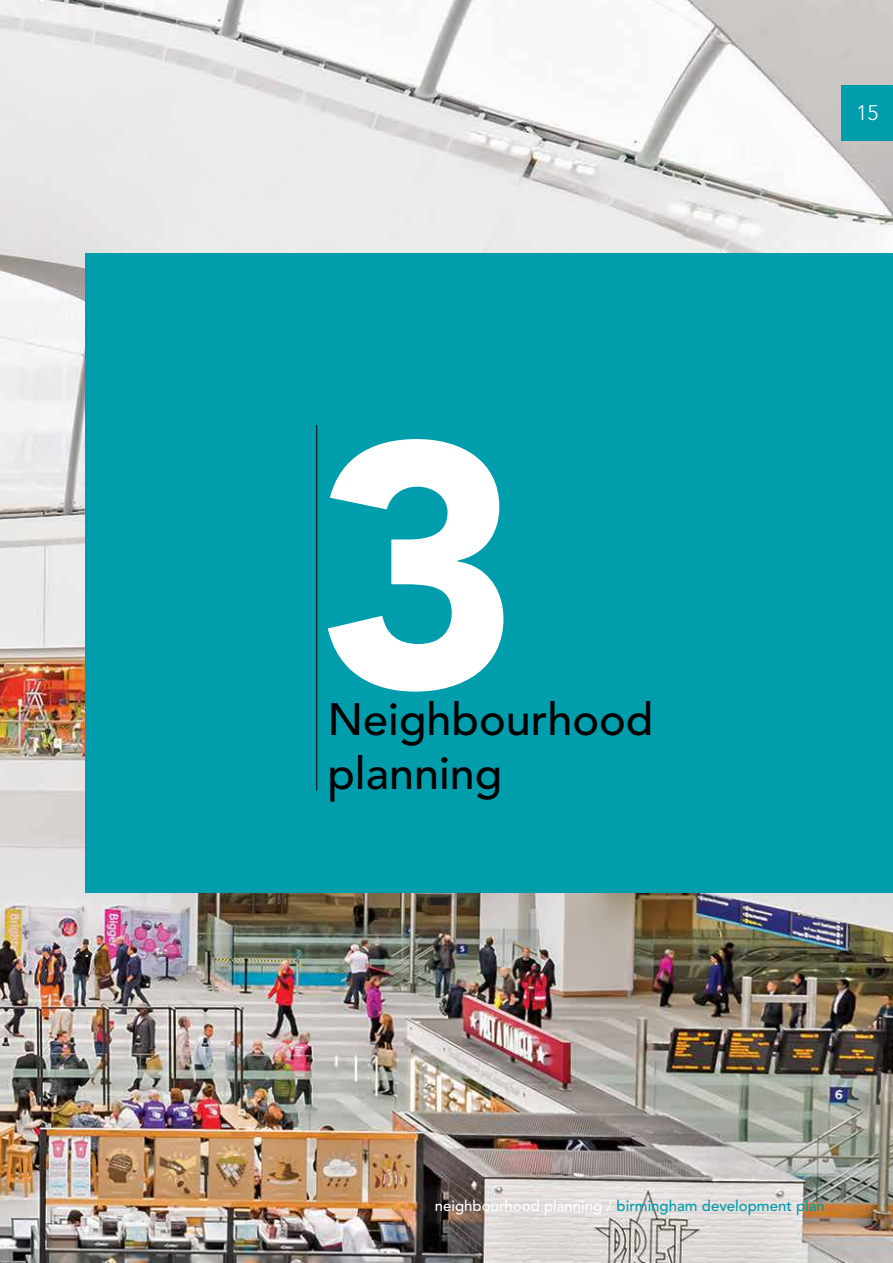
<style>
.page{position:relative;width:893px;height:1263px;background:#fff}
.page>*{position:absolute;margin:0;border:0;box-sizing:border-box;transform-origin:0 0}
.t1{font:900 345px "Avenir";color:#fff}
.t2{font:500 45px "Avenir";color:#000}
.t3{font:300 21px "Avenir LT Std";color:#fff}
.t4{font:500 15px "Avenir";color:#009dad}
.s1{color:#fff}
</style>
<div class="page">
<img style="left:0;top:0;width:893px;height:1263px">
<div style="left:85px;top:253px;width:808px;height:640px;background:#009dad"></div>
<div style="left:842px;top:85px;width:51px;height:55px;background:#009dad"></div>
<hr style="left:316px;top:425px;width:1px;height:366px;background:#000">
<h1 class="t1" style="left:317px;top:359px;width:206px">3</h1>
<h2 class="t2" style="left:327px;top:693px;width:328px">Neighbourhood</h2>
<h2 class="t2" style="left:327px;top:747px;width:177px">planning</h2>
<h3 class="t3" style="left:856px;top:100px;width:23px">15</h3>
<p class="t4" style="left:435px;top:1197px;width:392px"><span class="s1">neighbourhood planning /</span> birmingham development plan</p>
</div>
